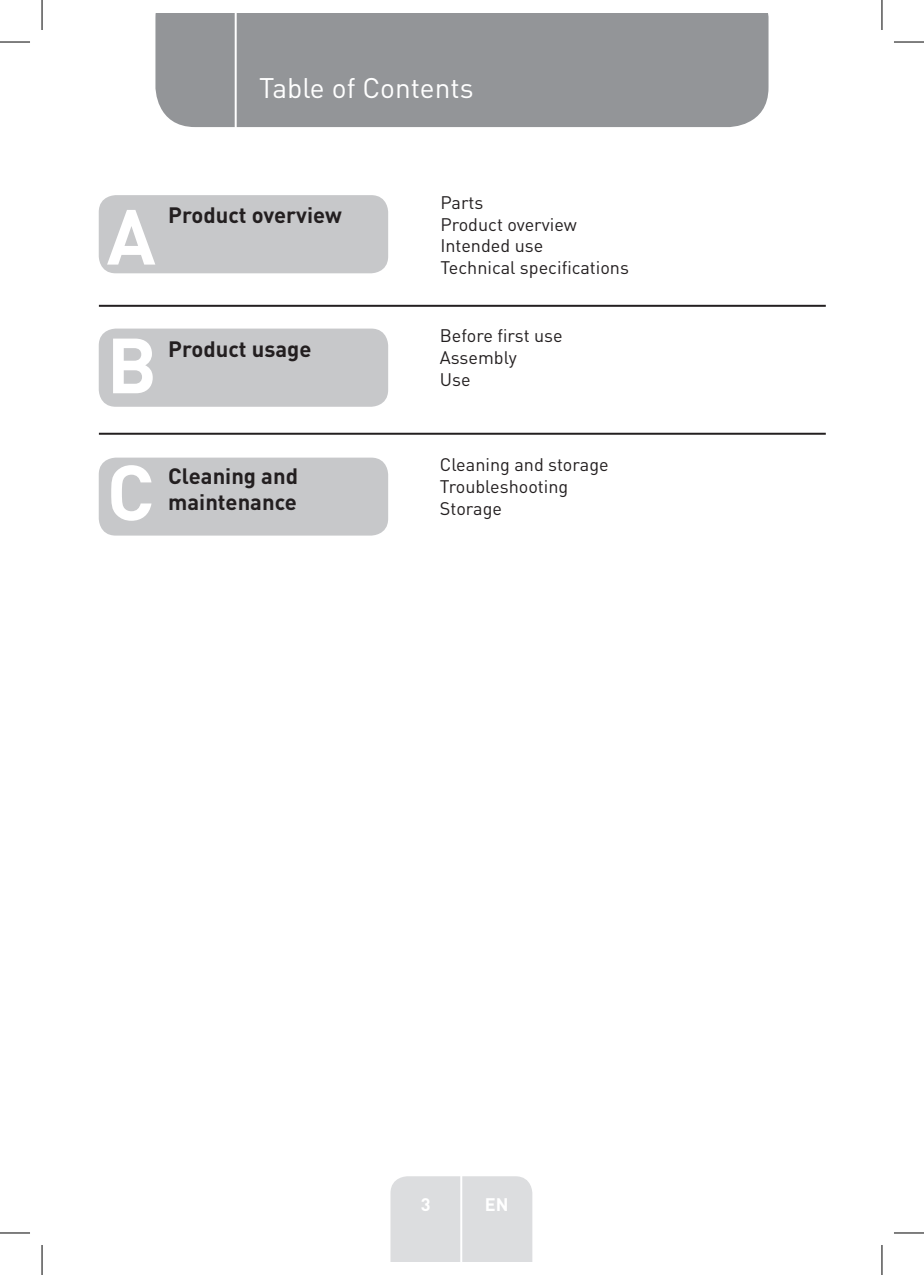
<style>
.page{position:relative;width:924px;height:1275px;background:#fff}
.page>*{position:absolute;margin:0;border:0;box-sizing:border-box;transform-origin:0 0}
.t1{font:700 76.8px "DIN Pro";color:#fff}
.t2{font:28px "DIN Pro";color:#fff}
.t3{font:700 22px/26.4px "DIN Pro";color:#231f20}
.Body{font:18px "DIN Pro";color:#231f20}
.t4{font:700 18px "DIN Pro";color:#fff}
</style>
<div class="page">
<div style="left:390px;top:1176px;width:142px;height:85px;background:#dcdddf"></div>
<hr style="left:460px;top:1153px;width:2px;height:108px;background:#fff">
<div style="left:155px;top:14px;width:613px;height:113px;background:#939598"></div>
<hr style="left:234px;top:14px;width:2px;height:116px;background:#fff">
<hr style="left:99px;top:305px;width:726px;height:2px;background:#231f20">
<hr style="left:99px;top:433px;width:726px;height:2px;background:#231f20">
<div style="left:99px;top:195px;width:289px;height:78px;background:#c7c8ca;border-radius:17px"></div>
<div style="left:99px;top:457px;width:289px;height:78px;background:#c7c8ca;border-radius:17px"></div>
<div style="left:99px;top:328px;width:289px;height:79px;background:#c7c8ca;border-radius:17px"></div>
<hr style="left:0;top:42px;width:30px;height:1px;background:#000">
<hr style="left:893px;top:42px;width:30px;height:1px;background:#000">
<hr style="left:0;top:1232px;width:30px;height:1px;background:#000">
<hr style="left:893px;top:1232px;width:30px;height:1px;background:#000">
<hr style="left:42px;top:0;width:1px;height:30px;background:#000">
<hr style="left:42px;top:1245px;width:1px;height:30px;background:#000">
<hr style="left:881px;top:0;width:1px;height:30px;background:#000">
<hr style="left:881px;top:1245px;width:1px;height:30px;background:#000">
<h2 class="t2" style="left:259px;top:69px;width:216px">Table of Contents</h2>
<p class="t1" style="left:107px;top:173px;width:50px">A</p>
<p class="t3" style="left:168px;top:199px;width:175px">Product overview</p>
<p class="t1" style="left:107px;top:301px;width:52px">B</p>
<p class="t3" style="left:168px;top:333px;width:145px">Product usage</p>
<p class="t1" style="left:107px;top:428px;width:49px">C</p>
<p class="t3" style="left:168px;top:460px;width:131px">Cleaning and maintenance</p>
<p class="Body" style="left:440px;top:190px;width:45px">Parts</p>
<p class="Body" style="left:440px;top:212px;width:138px">Product overview</p>
<p class="Body" style="left:440px;top:233px;width:104px">Intended use</p>
<p class="Body" style="left:440px;top:255px;width:190px">Technical specifications</p>
<p class="Body" style="left:439px;top:323px;width:124px">Before first use</p>
<p class="Body" style="left:439px;top:345px;width:78px">Assembly</p>
<p class="Body" style="left:439px;top:367px;width:32px">Use</p>
<p class="Body" style="left:439px;top:452px;width:170px">Cleaning and storage</p>
<p class="Body" style="left:439px;top:474px;width:130px">Troubleshooting</p>
<p class="Body" style="left:439px;top:496px;width:64px">Storage</p>
<p class="t4" style="left:420px;top:1189px;width:11px">3</p>
<p class="t4" style="left:484px;top:1189px;width:25px">EN</p>
</div>
